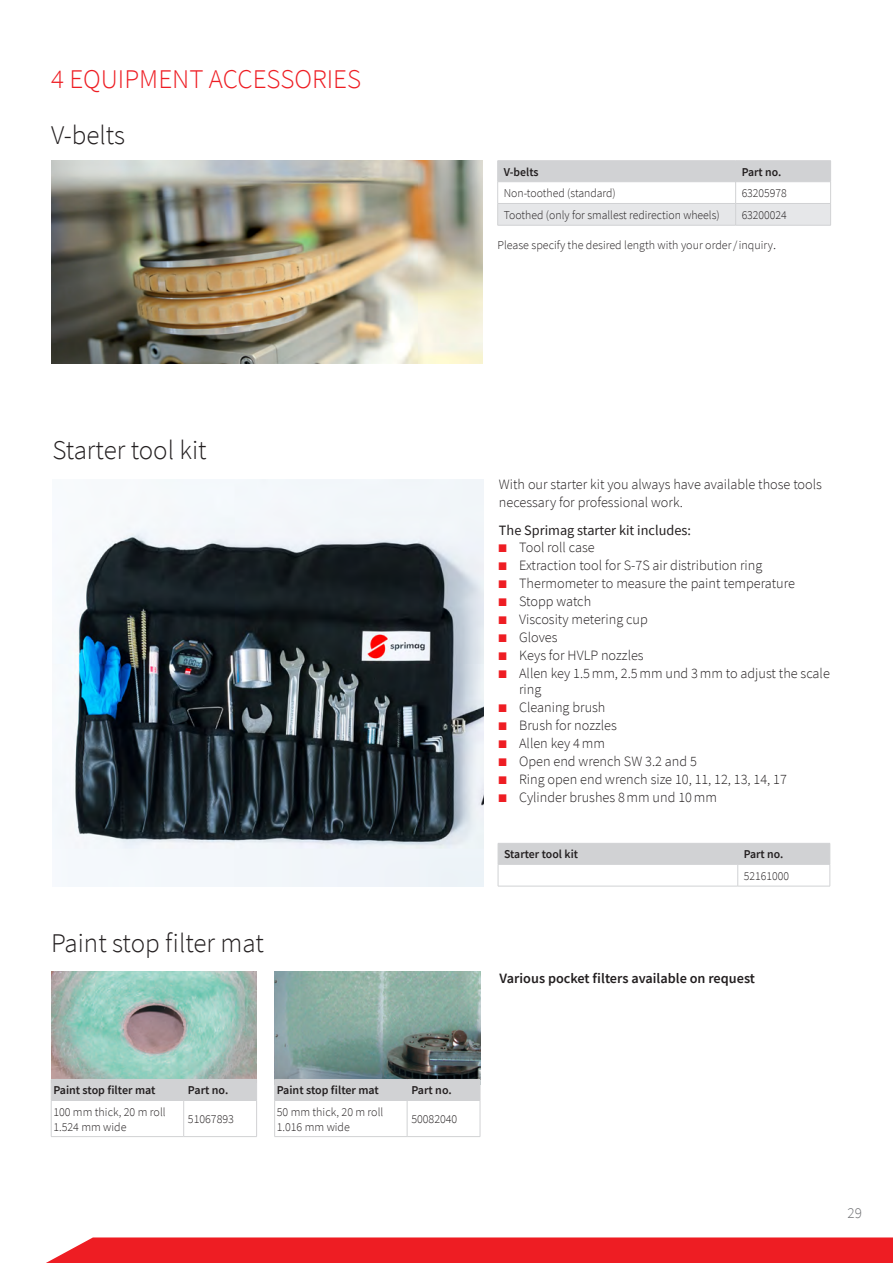
<style>
.page{position:relative;width:893px;height:1263px;background:#fff}
.page>*{position:absolute;margin:0;border:0;box-sizing:border-box;transform-origin:0 0}
.t1{font:300 27px "Source Sans Pro";color:#231f20}
.t2{font:300 27px "Source Sans Pro";color:#ee1d23}
.t3{font:300 15px "Source Sans Pro";color:#6c6d70}
.t4{font:300 14.25px/18.8px "Source Sans Pro";color:#231f20}
.t5{font:600 14.25px "Source Sans Pro";color:#231f20}
.t6{font:14.25px "Source Sans Pro";color:#231f20}
.t7{font:300 12px/15px "Source Sans Pro";color:#231f20}
.t8{font:600 12px "Source Sans Pro";color:#231f20}
.s1{font-size:14.25px}
.s2{font-family:"Arial";font-weight:400;font-size:16.5px;color:#ee1d23}
</style>
<div class="page">
<div style="left:46px;top:1237px;width:847px;height:26px;background:#ee1d23"></div>
<img style="left:51px;top:161px;width:432px;height:202px">
<img style="left:51px;top:972px;width:206px;height:107px">
<img style="left:274px;top:972px;width:206px;height:107px">
<img style="left:52px;top:479px;width:432px;height:408px">
<hr style="left:498px;top:886px;width:240px;height:1px;background:#d1d2d4">
<hr style="left:738px;top:886px;width:92px;height:1px;background:#d1d2d4">
<svg style="left:498px;top:843px;width:333px;height:43px"></svg>
<hr style="left:498px;top:864px;width:240px;height:1px;background:#d1d2d4">
<hr style="left:738px;top:864px;width:92px;height:1px;background:#d1d2d4">
<hr style="left:183px;top:1101px;width:1px;height:35px;background:#d1d2d4">
<hr style="left:51px;top:1101px;width:1px;height:35px;background:#d1d2d4">
<hr style="left:256px;top:1101px;width:1px;height:35px;background:#d1d2d4">
<hr style="left:51px;top:1136px;width:133px;height:1px;background:#d1d2d4">
<hr style="left:184px;top:1136px;width:73px;height:1px;background:#d1d2d4">
<div style="left:51px;top:1079px;width:206px;height:21px;background:#d1d2d4"></div>
<hr style="left:51px;top:1100px;width:133px;height:1px;background:#d1d2d4">
<hr style="left:184px;top:1100px;width:73px;height:1px;background:#d1d2d4">
<hr style="left:407px;top:1101px;width:1px;height:35px;background:#d1d2d4">
<hr style="left:274px;top:1101px;width:1px;height:35px;background:#d1d2d4">
<hr style="left:480px;top:1101px;width:1px;height:35px;background:#d1d2d4">
<hr style="left:274px;top:1136px;width:133px;height:1px;background:#d1d2d4">
<hr style="left:407px;top:1136px;width:73px;height:1px;background:#d1d2d4">
<div style="left:274px;top:1079px;width:207px;height:21px;background:#d1d2d4"></div>
<hr style="left:274px;top:1100px;width:133px;height:1px;background:#d1d2d4">
<hr style="left:407px;top:1100px;width:73px;height:1px;background:#d1d2d4">
<hr style="left:497px;top:225px;width:239px;height:1px;background:#d1d2d4">
<hr style="left:736px;top:225px;width:95px;height:1px;background:#d1d2d4">
<hr style="left:497px;top:160px;width:239px;height:1px;background:#d1d2d4">
<hr style="left:736px;top:160px;width:95px;height:1px;background:#d1d2d4">
<svg style="left:497px;top:161px;width:334px;height:64px"></svg>
<hr style="left:497px;top:181px;width:239px;height:1px;background:#d1d2d4">
<hr style="left:736px;top:181px;width:95px;height:1px;background:#d1d2d4">
<h1 class="t2" style="left:51px;top:63px;width:312px">4 EQUIPMENT ACCESSORIES</h1>
<h1 class="t1" style="left:51px;top:118px;width:76px">V-belts</h1>
<p class="t8" style="left:504px;top:164px;width:36px">V-belts</p>
<p class="t8" style="left:742px;top:164px;width:41px">Part no.</p>
<p class="t7" style="left:504px;top:186px;width:114px">Non-toothed (standard)</p>
<p class="t7" style="left:742px;top:186px;width:47px">63205978</p>
<p class="t7" style="left:504px;top:207px;width:218px">Toothed (only for smallest redirection wheels)</p>
<p class="t7" style="left:742px;top:207px;width:47px">63200024</p>
<p class="t7" style="left:497px;top:237px;width:280px">Please specify the desired length with your order/inquiry<span class="s1">.</span></p>
<h1 class="t1" style="left:52px;top:434px;width:156px">Starter tool kit</h1>
<h1 class="t1" style="left:51px;top:926px;width:214px">Paint stop filter mat</h1>
<p class="t8" style="left:53px;top:1082px;width:104px">Paint stop filter mat</p>
<p class="t8" style="left:188px;top:1082px;width:42px">Part no.</p>
<p class="t7" style="left:53px;top:1104px;width:114px">100 mm thick, 20 m roll<br>1.524 mm wide</p>
<p class="t7" style="left:188px;top:1111px;width:47px">51067893</p>
<p class="t8" style="left:277px;top:1082px;width:104px">Paint stop filter mat</p>
<p class="t8" style="left:411px;top:1082px;width:42px">Part no.</p>
<p class="t7" style="left:277px;top:1104px;width:108px">50 mm thick, 20 m roll<br>1.016 mm wide</p>
<p class="t7" style="left:411px;top:1111px;width:47px">50082040</p>
<p class="t4" style="left:499px;top:475px;width:325px">With our starter kit you always have available those tools necessary for professional work.</p>
<p class="t6" style="left:499px;top:521px;width:194px">The Sprimag starter kit includes:</p>
<p class="t4" style="left:498px;top:538px;width:98px"><span class="s2">■</span> Tool roll case</p>
<p class="t4" style="left:498px;top:556px;width:266px"><span class="s2">■</span> Extraction tool for S-7S air distribution ring</p>
<p class="t4" style="left:498px;top:574px;width:299px"><span class="s2">■</span> Thermometer to measure the paint temperature</p>
<p class="t4" style="left:498px;top:592px;width:95px"><span class="s2">■</span> Stopp watch</p>
<p class="t4" style="left:498px;top:610px;width:151px"><span class="s2">■</span> Viscosity metering cup</p>
<p class="t4" style="left:498px;top:628px;width:61px"><span class="s2">■</span> Gloves</p>
<p class="t4" style="left:498px;top:646px;width:147px"><span class="s2">■</span> Keys for HVLP nozzles</p>
<p class="t4" style="left:519px;top:665px;width:312px;line-height:16.5px;text-indent:-21px"><span class="s2">■</span> Allen key 1.5mm, 2.5mm und 3mm to adjust the scale ring</p>
<p class="t4" style="left:498px;top:698px;width:109px"><span class="s2">■</span> Cleaning brush</p>
<p class="t4" style="left:498px;top:716px;width:121px"><span class="s2">■</span> Brush for nozzles</p>
<p class="t4" style="left:498px;top:734px;width:109px"><span class="s2">■</span> Allen key 4mm</p>
<p class="t4" style="left:498px;top:752px;width:200px"><span class="s2">■</span> Open end wrench SW 3.2 and 5</p>
<p class="t4" style="left:498px;top:770px;width:290px"><span class="s2">■</span> Ring open end wrench size 10, 11, 12, 13, 14, 17</p>
<p class="t4" style="left:498px;top:788px;width:221px"><span class="s2">■</span> Cylinder brushes 8mm und 10mm</p>
<p class="t8" style="left:504px;top:846px;width:76px">Starter tool kit</p>
<p class="t8" style="left:744px;top:846px;width:41px">Part no.</p>
<p class="t7" style="left:744px;top:868px;width:47px">52161000</p>
<p class="t5" style="left:500px;top:969px;width:257px">Various pocket filters available on request</p>
<p class="t3" style="left:848px;top:1204px;width:16px">29</p>
</div>
